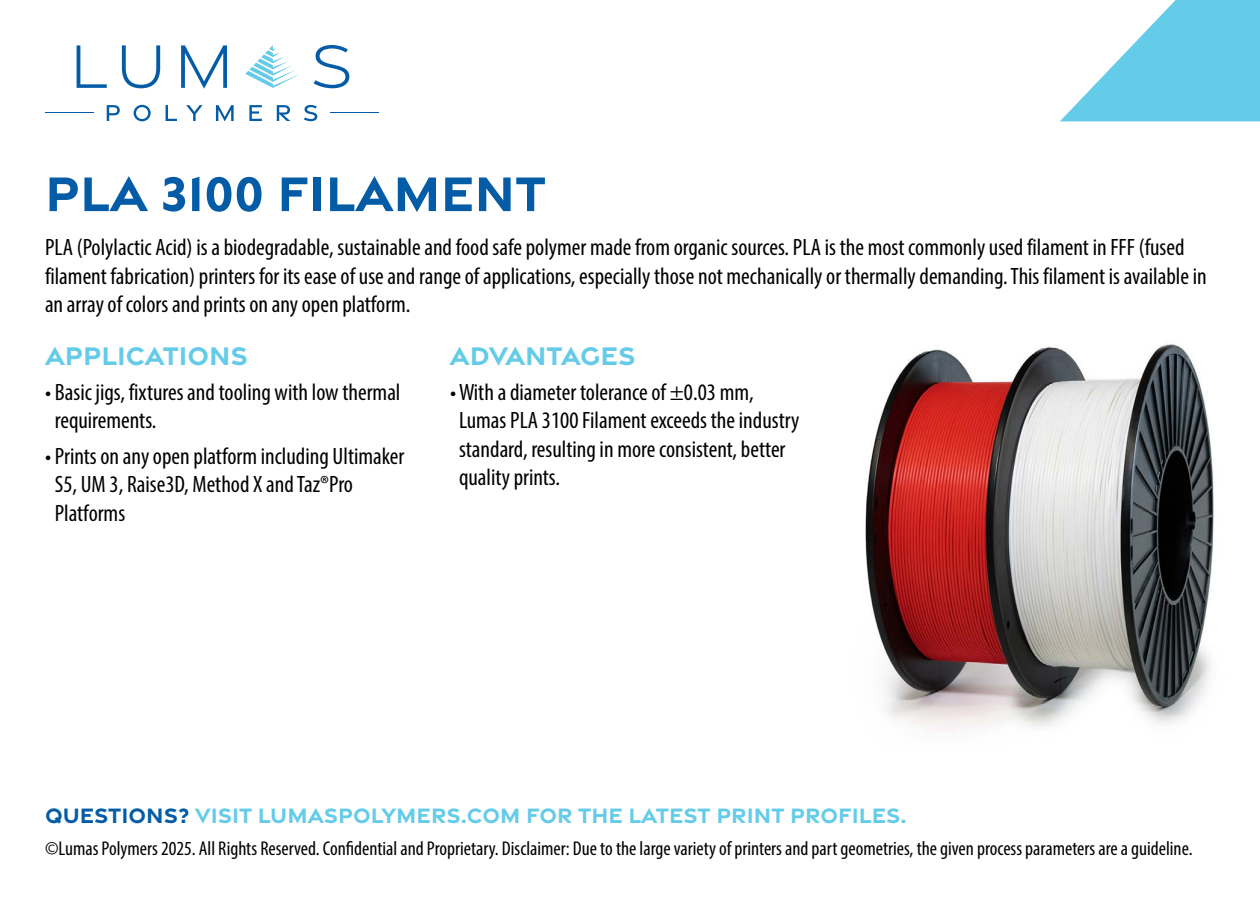
<style>
.page{position:relative;width:1260px;height:900px;background:#fff}
.page>*{position:absolute;margin:0;border:0;box-sizing:border-box;transform-origin:0 0}
.t1{font:700 52.5px "Gravesend Sans";color:#045ca6}
.t2{font:700 27.5px "Gravesend Sans";color:#64cbe8}
.t3{font:condensed 23.75px/28.5px "Myriad Pro";color:#000}
.t4{font:700 22.5px "Gravesend Sans";color:#64cbe8}
.t5{font:condensed 20px "Myriad Pro";color:#000}
.s1{color:#045ca6}
</style>
<div class="page">
<img style="left:865px;top:344px;width:349px;height:386px">
<svg style="left:1060px;top:0;width:200px;height:121px"></svg>
<svg style="left:77px;top:45px;width:30px;height:43px"></svg>
<svg style="left:122px;top:45px;width:38px;height:43px"></svg>
<svg style="left:181px;top:45px;width:46px;height:44px"></svg>
<svg style="left:314px;top:45px;width:35px;height:43px"></svg>
<svg style="left:107px;top:105px;width:13px;height:16px"></svg>
<svg style="left:134px;top:105px;width:17px;height:16px"></svg>
<svg style="left:166px;top:105px;width:11px;height:16px"></svg>
<svg style="left:186px;top:105px;width:17px;height:16px"></svg>
<svg style="left:216px;top:105px;width:18px;height:16px"></svg>
<svg style="left:249px;top:105px;width:13px;height:16px"></svg>
<svg style="left:277px;top:105px;width:13px;height:16px"></svg>
<svg style="left:304px;top:105px;width:13px;height:16px"></svg>
<svg style="left:245px;top:45px;width:55px;height:43px"></svg>
<hr style="left:331px;top:112px;width:48px;height:1px;background:#045ca6">
<hr style="left:45px;top:112px;width:48px;height:1px;background:#045ca6">
<h1 class="t1" style="left:45px;top:159px;width:503px">PLA 3100 FILAMENT</h1>
<p class="t3" style="left:45px;top:233px;width:1163px">PLA (Polylactic Acid) is a biodegradable, sustainable and food safe polymer made from organic sources. PLA is the most commonly used filament in FFF (fused filament fabrication) printers for its ease of use and range of applications, especially those not mechanically or thermally demanding. This filament is available in an array of colors and prints on any open platform.</p>
<p class="t2" style="left:45px;top:337px;width:204px">APPLICATIONS</p>
<p class="t2" style="left:450px;top:337px;width:187px">ADVANTAGES</p>
<p class="t3" style="left:55px;top:377px;width:347px;text-indent:-10px">• Basic jigs, fixtures and tooling with low thermal requirements.</p>
<p class="t3" style="left:55px;top:441px;width:351px;text-indent:-10px">• Prints on any open platform including Ultimaker<br>S5, UM 3, Raise3D, Method X and Taz®Pro<br>Platforms</p>
<p class="t3" style="left:459px;top:377px;width:342px;text-indent:-9px">• With a diameter tolerance of ±0.03 mm, Lumas PLA 3100 Filament exceeds the industry standard, resulting in more consistent, better quality prints.</p>
<p class="t4" style="left:45px;top:800px;width:863px"><span class="s1">QUESTIONS?</span> VISIT LUMASPOLYMERS.COM FOR THE LATEST PRINT PROFILES.</p>
<p class="t5" style="left:45px;top:836px;width:1149px">©Lumas Polymers 2025. All Rights Reserved. Confidential and Proprietary. Disclaimer: Due to the large variety of printers and part geometries, the given process parameters are a guideline.</p>
</div>
